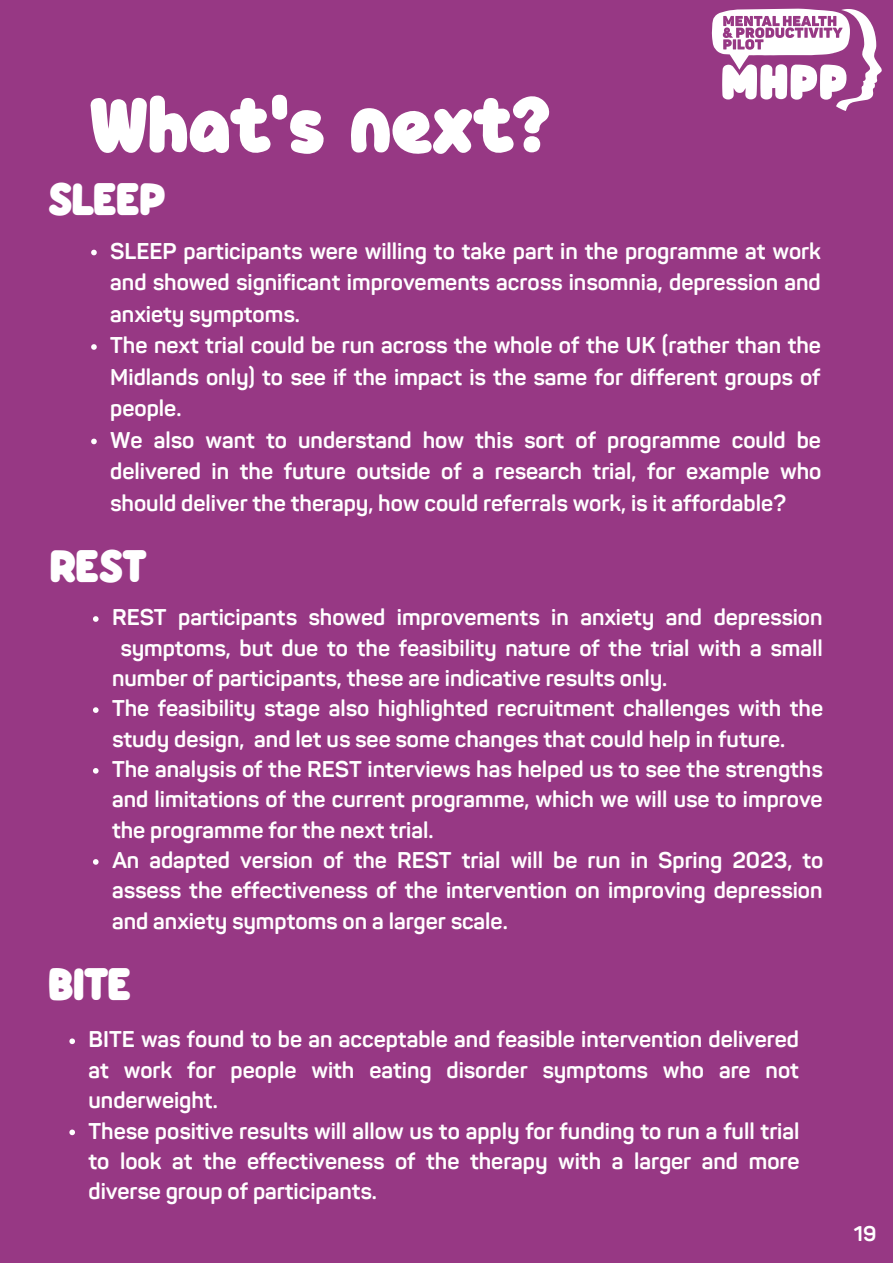
<style>
.page{position:relative;width:893px;height:1264px;background:#fff}
.page>*{position:absolute;margin:0;border:0;box-sizing:border-box;transform-origin:0 0}
.t1{font:75px "Knicknack";color:#fff}
.t2{font:45px "Knicknack";color:#fff}
.t3{font:700 22.5px/31.5px "Panton";color:#fff}
.t4{font:700 21px "Panton";color:#fff}
</style>
<div class="page">
<div style="left:0;top:0;width:892px;height:1262px;background:#973884"></div>
<svg style="left:711px;top:9px;width:170px;height:102px"></svg>
<svg style="left:91px;top:250px;width:6px;height:5px"></svg>
<svg style="left:91px;top:344px;width:6px;height:6px"></svg>
<svg style="left:91px;top:438px;width:6px;height:6px"></svg>
<svg style="left:93px;top:616px;width:6px;height:6px"></svg>
<svg style="left:93px;top:707px;width:6px;height:6px"></svg>
<svg style="left:93px;top:768px;width:6px;height:5px"></svg>
<svg style="left:93px;top:859px;width:6px;height:5px"></svg>
<svg style="left:69px;top:1038px;width:6px;height:6px"></svg>
<svg style="left:69px;top:1129px;width:6px;height:6px"></svg>
<h1 class="t1" style="left:89px;top:96px;width:461px">What's next?</h1>
<h2 class="t2" style="left:48px;top:182px;width:118px">SLEEP</h2>
<p class="t3" style="left:110px;top:237px;width:712px">SLEEP participants were willing to take part in the programme at work and showed significant improvements across insomnia, depression and anxiety symptoms.<br>The next trial could be run across the whole of the UK (rather than the Midlands only) to see if the impact is the same for different groups of people.<br>We also want to understand how this sort of programme could be delivered in the future outside of a research trial, for example who should deliver the therapy, how could referrals work, is it affordable?</p>
<h2 class="t2" style="left:50px;top:549px;width:98px">REST</h2>
<p class="t3" style="left:112px;top:603px;width:712px">REST participants showed improvements in anxiety and depression</p>
<p class="t3" style="left:120px;top:634px;width:703px">symptoms, but due to the feasibility nature of the trial with a small</p>
<p class="t3" style="left:112px;top:664px;width:556px">number of participants, these are indicative results only.</p>
<p class="t3" style="left:112px;top:694px;width:712px">The feasibility stage also highlighted recruitment challenges with the</p>
<p class="t3" style="left:112px;top:725px;width:674px">study design, and let us see some changes that could help in future.</p>
<p class="t3" style="left:112px;top:755px;width:712px">The analysis of the REST interviews has helped us to see the strengths</p>
<p class="t3" style="left:112px;top:785px;width:712px">and limitations of the current programme, which we will use to improve</p>
<p class="t3" style="left:112px;top:816px;width:323px">the programme for the next trial.</p>
<p class="t3" style="left:112px;top:846px;width:712px">An adapted version of the REST trial will be run in Spring 2023, to</p>
<p class="t3" style="left:112px;top:876px;width:712px">assess the effectiveness of the intervention on improving depression</p>
<p class="t3" style="left:112px;top:907px;width:397px">and anxiety symptoms on a larger scale.</p>
<h2 class="t2" style="left:48px;top:967px;width:84px">BITE</h2>
<p class="t3" style="left:88px;top:1026px;width:712px;line-height:30.3px">BITE was found to be an acceptable and feasible intervention delivered at work for people with eating disorder symptoms who are not underweight.<br>These positive results will allow us to apply for funding to run a full trial to look at the effectiveness of the therapy with a larger and more diverse group of participants.</p>
<p class="t4" style="left:853px;top:1224px;width:24px">19</p>
</div>
